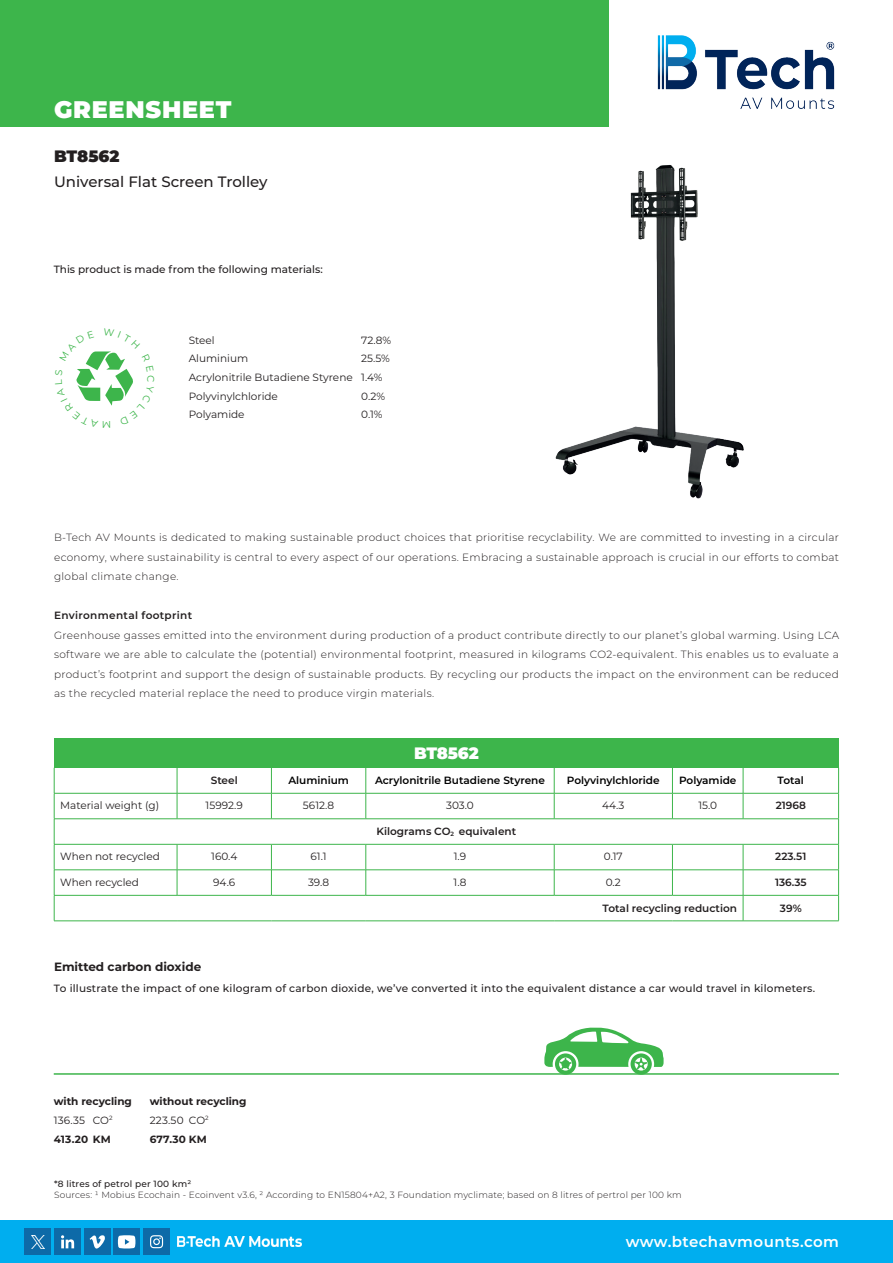
<style>
.page{position:relative;width:893px;height:1263px;background:#fff}
.page>*{position:absolute;margin:0;border:0;box-sizing:border-box;transform-origin:0 0}
.t1{font:900 24px "Montserrat";letter-spacing:.03em;color:#fff}
.t2{font:900 16.5px "Montserrat";letter-spacing:-.01em;color:#fff}
.t3{font:900 16.5px "Montserrat";color:#231f20}
.t4{font:500 15px "Montserrat";color:#231f20}
.t5{font:600 15px "Montserrat";letter-spacing:.03em;color:#fff}
.t6{font:700 12px "Montserrat";color:#231f20}
.t7{font:300 10.5px/19.5px "Montserrat";letter-spacing:.03em;color:#231f20;text-align:justify}
.t8{font:10.5px/18.6px "Montserrat";color:#231f20}
.t9{font:500 10.5px "Montserrat";letter-spacing:.02em;color:#231f20}
.t10{font:600 10.5px "Montserrat";color:#231f20}
.t11{font:600 10.5px "Montserrat";color:#000001}
.t12{font:700 10.5px "Montserrat";color:#231f20}
.t13{font:500 10.5px "Montserrat";color:#231f20}
.t14{font:600 10.5px "Montserrat";letter-spacing:.03em;color:#231f20}
.t15{font:300 9px "Montserrat";letter-spacing:.02em;color:#231f20}
.t16{font:500 9px "Montserrat";letter-spacing:.02em;color:#231f20}
</style>
<div class="page">
<div style="left:0;top:1220px;width:893px;height:43px;background:#00aeef"></div>
<div style="left:0;top:0;width:608px;height:127px;background:#3db54b"></div>
<img style="left:177px;top:1237px;width:125px;height:10px">
<div style="left:114px;top:1228px;width:26px;height:27px;background:#0d6aa8"></div>
<div style="left:25px;top:1228px;width:26px;height:27px;background:#0d6aa8"></div>
<div style="left:55px;top:1228px;width:26px;height:27px;background:#0d6aa8"></div>
<div style="left:84px;top:1228px;width:26px;height:27px;background:#0d6aa8"></div>
<div style="left:143px;top:1228px;width:27px;height:27px;background:#0d6aa8"></div>
<svg style="left:150px;top:1235px;width:13px;height:13px"></svg>
<svg style="left:31px;top:1235px;width:13px;height:13px"></svg>
<svg style="left:61px;top:1235px;width:13px;height:13px"></svg>
<svg style="left:90px;top:1235px;width:15px;height:13px"></svg>
<svg style="left:117px;top:1235px;width:19px;height:14px"></svg>
<div style="left:54px;top:738px;width:785px;height:30px;background:#3db54b"></div>
<hr style="left:54px;top:793px;width:123px;height:1px;background:#3db54b">
<hr style="left:177px;top:793px;width:94px;height:1px;background:#3db54b">
<svg style="left:177px;top:768px;width:1px;height:50px"></svg>
<hr style="left:271px;top:793px;width:95px;height:1px;background:#3db54b">
<svg style="left:271px;top:768px;width:1px;height:50px"></svg>
<hr style="left:366px;top:793px;width:188px;height:1px;background:#3db54b">
<svg style="left:366px;top:768px;width:1px;height:50px"></svg>
<hr style="left:554px;top:793px;width:118px;height:1px;background:#3db54b">
<svg style="left:554px;top:768px;width:1px;height:50px"></svg>
<hr style="left:672px;top:793px;width:71px;height:1px;background:#3db54b">
<svg style="left:672px;top:768px;width:1px;height:50px"></svg>
<hr style="left:743px;top:793px;width:96px;height:1px;background:#3db54b">
<svg style="left:743px;top:768px;width:1px;height:50px"></svg>
<hr style="left:54px;top:818px;width:123px;height:1px;background:#3db54b">
<hr style="left:177px;top:818px;width:94px;height:1px;background:#3db54b">
<hr style="left:271px;top:818px;width:95px;height:1px;background:#3db54b">
<hr style="left:366px;top:818px;width:188px;height:1px;background:#3db54b">
<hr style="left:554px;top:818px;width:118px;height:1px;background:#3db54b">
<hr style="left:672px;top:818px;width:71px;height:1px;background:#3db54b">
<hr style="left:743px;top:818px;width:96px;height:1px;background:#3db54b">
<hr style="left:54px;top:844px;width:123px;height:1px;background:#3db54b">
<hr style="left:177px;top:844px;width:94px;height:1px;background:#3db54b">
<hr style="left:271px;top:844px;width:95px;height:1px;background:#3db54b">
<hr style="left:366px;top:844px;width:188px;height:1px;background:#3db54b">
<hr style="left:554px;top:844px;width:118px;height:1px;background:#3db54b">
<hr style="left:672px;top:844px;width:71px;height:1px;background:#3db54b">
<hr style="left:743px;top:844px;width:96px;height:1px;background:#3db54b">
<hr style="left:54px;top:869px;width:123px;height:1px;background:#3db54b">
<hr style="left:177px;top:869px;width:94px;height:1px;background:#3db54b">
<svg style="left:177px;top:844px;width:1px;height:51px"></svg>
<hr style="left:271px;top:869px;width:95px;height:1px;background:#3db54b">
<svg style="left:271px;top:844px;width:1px;height:51px"></svg>
<hr style="left:366px;top:869px;width:188px;height:1px;background:#3db54b">
<svg style="left:366px;top:844px;width:1px;height:51px"></svg>
<hr style="left:554px;top:869px;width:118px;height:1px;background:#3db54b">
<svg style="left:554px;top:844px;width:1px;height:51px"></svg>
<hr style="left:672px;top:869px;width:71px;height:1px;background:#3db54b">
<svg style="left:672px;top:844px;width:1px;height:51px"></svg>
<hr style="left:743px;top:869px;width:96px;height:1px;background:#3db54b">
<hr style="left:54px;top:895px;width:123px;height:1px;background:#3db54b">
<svg style="left:54px;top:768px;width:1px;height:152px"></svg>
<hr style="left:177px;top:895px;width:94px;height:1px;background:#3db54b">
<hr style="left:271px;top:895px;width:95px;height:1px;background:#3db54b">
<hr style="left:366px;top:895px;width:188px;height:1px;background:#3db54b">
<hr style="left:554px;top:895px;width:118px;height:1px;background:#3db54b">
<hr style="left:672px;top:895px;width:71px;height:1px;background:#3db54b">
<hr style="left:743px;top:895px;width:96px;height:1px;background:#3db54b">
<svg style="left:743px;top:844px;width:1px;height:76px"></svg>
<svg style="left:838px;top:768px;width:1px;height:152px"></svg>
<hr style="left:54px;top:920px;width:123px;height:1px;background:#3db54b">
<hr style="left:177px;top:920px;width:94px;height:1px;background:#3db54b">
<hr style="left:271px;top:920px;width:95px;height:1px;background:#3db54b">
<hr style="left:366px;top:920px;width:188px;height:1px;background:#3db54b">
<hr style="left:554px;top:920px;width:118px;height:1px;background:#3db54b">
<hr style="left:672px;top:920px;width:71px;height:1px;background:#3db54b">
<hr style="left:743px;top:920px;width:96px;height:1px;background:#3db54b">
<svg style="left:544px;top:1027px;width:120px;height:46px"></svg>
<hr style="left:54px;top:1073px;width:785px;height:2px;background:#3db54b">
<img style="left:657px;top:35px;width:178px;height:74px">
<img style="left:555px;top:165px;width:189px;height:334px">
<svg style="left:76px;top:351px;width:57px;height:55px"></svg>
<h1 class="t1" style="left:54px;top:91px;width:179px">GREENSHEET</h1>
<h2 class="t3" style="left:54px;top:144px;width:67px">BT8562</h2>
<h3 class="t4" style="left:54px;top:172px;width:215px">Universal Flat Screen Trolley</h3>
<p class="t13" style="left:54px;top:262px;width:271px">This product is made from the following materials:</p>
<p class="t8" style="left:189px;top:330px;width:28px">Steel</p>
<p class="t8" style="left:361px;top:330px;width:31px">72.8%</p>
<p class="t8" style="left:189px;top:349px;width:61px">Aluminium</p>
<p class="t8" style="left:189px;top:349px;width:203px;text-indent:173px">25.5%<br>Acrylonitrile Butadiene Styrene 1.4%<br>Polyvinylchloride</p>
<p class="t8" style="left:361px;top:386px;width:25px">0.2%</p>
<p class="t8" style="left:189px;top:405px;width:57px">Polyamide</p>
<p class="t8" style="left:361px;top:405px;width:23px">0.1%</p>
<p class="t7" style="left:54px;top:527px;width:786px">B-Tech AV Mounts is dedicated to making sustainable product choices that prioritise recyclability. We are committed to investing in a circular economy, where sustainability is central to every aspect of our operations. Embracing a sustainable approach is crucial in our efforts to combat global climate change.</p>
<p class="t14" style="left:54px;top:608px;width:140px">Environmental footprint</p>
<p class="t7" style="left:54px;top:625px;width:786px">Greenhouse gasses emitted into the environment during production of a product contribute directly to our planet’s global warming. Using LCA software we are able to calculate the (potential) environmental footprint, measured in kilograms CO2-equivalent. This enables us to evaluate a product’s footprint and support the design of sustainable products. By recycling our products the impact on the environment can be reduced as the recycled material replace the need to produce virgin materials.</p>
<h2 class="t2" style="left:414px;top:740px;width:66px">BT8562</h2>
<p class="t10" style="left:211px;top:773px;width:28px">Steel</p>
<p class="t11" style="left:288px;top:773px;width:62px">Aluminium</p>
<p class="t11" style="left:375px;top:773px;width:171px">Acrylonitrile Butadiene Styrene</p>
<p class="t11" style="left:567px;top:773px;width:94px">Polyvinylchloride</p>
<p class="t11" style="left:679px;top:773px;width:59px">Polyamide</p>
<p class="t11" style="left:778px;top:773px;width:28px">Total</p>
<p class="t8" style="left:60px;top:796px;width:101px">Material weight (g)</p>
<p class="t8" style="left:206px;top:796px;width:39px">15992.9</p>
<p class="t8" style="left:303px;top:796px;width:33px">5612.8</p>
<p class="t8" style="left:446px;top:796px;width:29px">303.0</p>
<p class="t8" style="left:602px;top:796px;width:24px">44.3</p>
<p class="t8" style="left:698px;top:796px;width:20px">15.0</p>
<p class="t10" style="left:776px;top:798px;width:32px">21968</p>
<p class="t10" style="left:377px;top:824px;width:141px">Kilograms CO<sub>2</sub> equivalent</p>
<p class="t8" style="left:60px;top:847px;width:101px">When not recycled</p>
<p class="t8" style="left:211px;top:847px;width:28px">160.4</p>
<p class="t8" style="left:311px;top:847px;width:18px">61.1</p>
<p class="t8" style="left:454px;top:847px;width:14px">1.9</p>
<p class="t8" style="left:604px;top:847px;width:20px">0.17</p>
<p class="t10" style="left:775px;top:849px;width:33px">223.51</p>
<p class="t8" style="left:60px;top:872px;width:80px">When recycled</p>
<p class="t8" style="left:213px;top:872px;width:24px">94.6</p>
<p class="t8" style="left:308px;top:872px;width:23px">39.8</p>
<p class="t8" style="left:454px;top:872px;width:14px">1.8</p>
<p class="t8" style="left:606px;top:872px;width:17px">0.2</p>
<p class="t10" style="left:775px;top:875px;width:33px">136.35</p>
<p class="t10" style="left:603px;top:900px;width:136px">Total recycling reduction</p>
<p class="t10" style="left:780px;top:900px;width:23px">39%</p>
<p class="t6" style="left:54px;top:958px;width:149px">Emitted carbon dioxide</p>
<p class="t9" style="left:54px;top:981px;width:763px">To illustrate the impact of one kilogram of carbon dioxide, we’ve converted it into the equivalent distance a car would travel in kilometers.</p>
<p class="t12" style="left:54px;top:1094px;width:80px">with recycling</p>
<p class="t12" style="left:150px;top:1094px;width:98px">without recycling</p>
<p class="t8" style="left:54px;top:1110px;width:60px">136.35 CO<sup>2</sup></p>
<p class="t8" style="left:150px;top:1110px;width:61px">223.50 CO<sup>2</sup></p>
<p class="t12" style="left:54px;top:1131px;width:58px">413.20 KM</p>
<p class="t12" style="left:150px;top:1131px;width:59px">677.30 KM</p>
<p class="t16" style="left:54px;top:1178px;width:139px">*8 litres of petrol per 100 km²</p>
<p class="t15" style="left:54px;top:1188px;width:629px">Sources: ¹ Mobius Ecochain - Ecoinvent v3.6, ² According to EN15804+A2, 3 Foundation myclimate; based on 8 litres of pertrol per 100 km</p>
<h3 class="t5" style="left:626px;top:1231px;width:215px">www.btechavmounts.com</h3>
</div>
